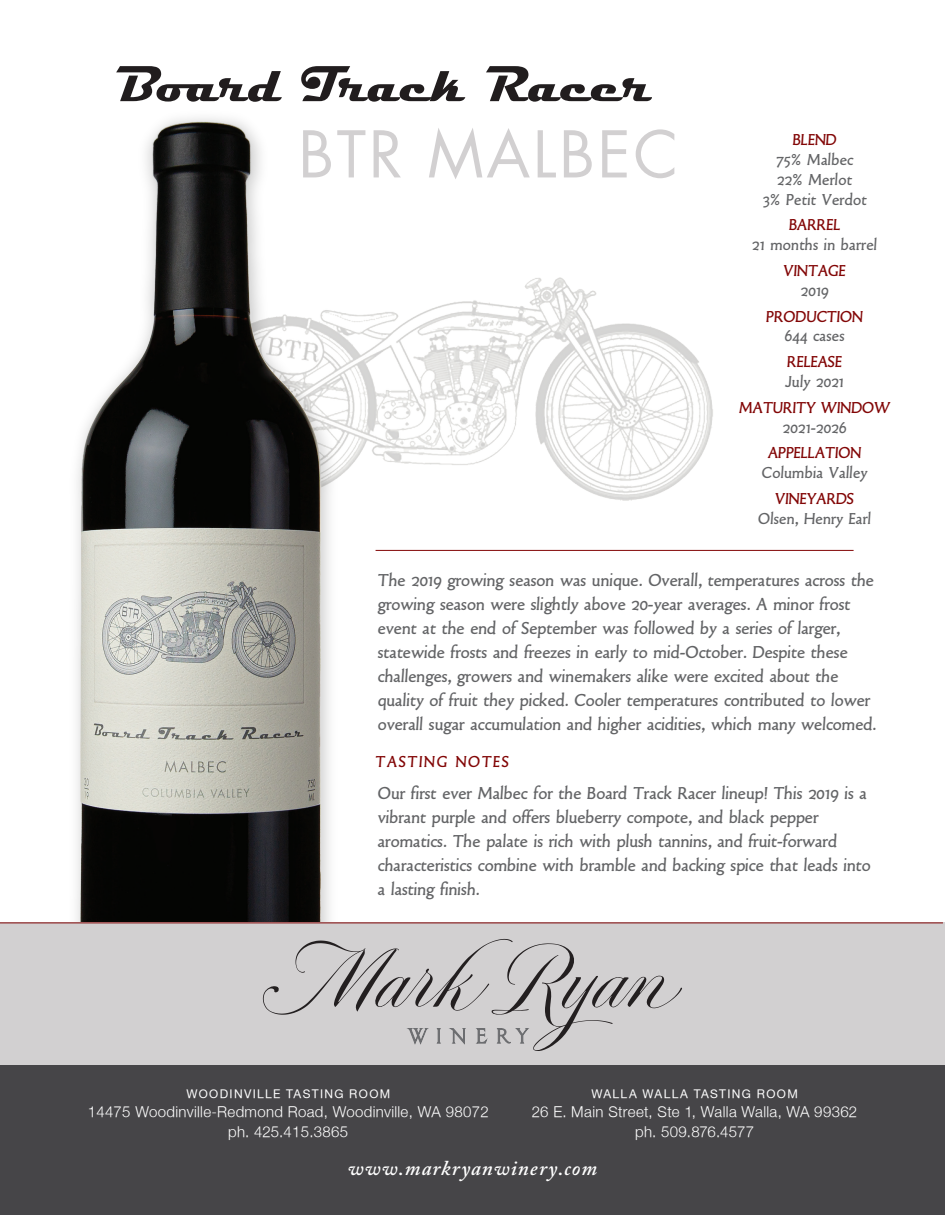
<style>
.page{position:relative;width:945px;height:1215px;background:#fff}
.page>*{position:absolute;margin:0;border:0;box-sizing:border-box;transform-origin:0 0}
.t1{font:62.55px "Futura";letter-spacing:.045em;color:#d2d0d1}
.t2{font:700 51px "Magneto";color:#211d1e}
.t3{font:italic 600 21px "Adobe Caslon Pro";letter-spacing:.05em;color:#fff}
.t4{font:18px/24px "Old Typefaces";color:#636466}
.t5{font:16.5px/19.8px "Old Typefaces";letter-spacing:.01em;color:#636466;text-align:center}
.t6{font:16.5px "Old Typefaces";color:#820606}
.t7{font:16.5px "Old Typefaces";letter-spacing:.095em;color:#820606}
.t8{font:15px/19.5px "Helvetica Neue 45";letter-spacing:.02em;color:#fff;text-align:center}
.t9{font:12px "Helvetica Neue 55";letter-spacing:.11em;color:#fff}
</style>
<div class="page">
<img style="left:565px;top:281px;width:148px;height:219px">
<img style="left:0;top:118px;width:565px;height:805px">
<hr style="left:376px;top:550px;width:478px;height:1px;background:#820606">
<div style="left:0;top:923px;width:945px;height:151px;background:#d2d0d1"></div>
<svg style="left:263px;top:939px;width:419px;height:112px"></svg>
<hr style="left:0;top:923px;width:943px;height:1px;background:#820606">
<div style="left:0;top:1065px;width:945px;height:150px;background:#464548"></div>
<h2 class="t2" style="left:116px;top:55px;width:538px">Board Track Racer</h2>
<h1 class="t1" style="left:298px;top:115px;width:382px">BTR MALBEC</h1>
<p class="t6" style="left:793px;top:131px;width:46px">BLEND</p>
<p class="t5" style="left:763px;top:150px;width:106px">75% Malbec<br>22% Merlot<br>3% Petit Verdot</p>
<p class="t6" style="left:789px;top:216px;width:53px">BARREL</p>
<p class="t5" style="left:752px;top:235px;width:126px">21 months in barrel</p>
<p class="t6" style="left:784px;top:261px;width:64px">VINTAGE</p>
<p class="t5" style="left:801px;top:281px;width:29px">2019</p>
<p class="t6" style="left:766px;top:307px;width:98px">PRODUCTION</p>
<p class="t5" style="left:785px;top:326px;width:61px">644 cases</p>
<p class="t6" style="left:787px;top:353px;width:56px">RELEASE</p>
<p class="t5" style="left:785px;top:372px;width:60px">July 2021</p>
<p class="t6" style="left:739px;top:398px;width:153px">MATURITY WINDOW</p>
<p class="t5" style="left:783px;top:418px;width:65px">2021-2026</p>
<p class="t6" style="left:768px;top:444px;width:95px">APPELLATION</p>
<p class="t5" style="left:762px;top:463px;width:107px">Columbia Valley</p>
<p class="t6" style="left:775px;top:489px;width:80px">VINEYARDS</p>
<p class="t5" style="left:758px;top:509px;width:115px">Olsen, Henry Earl</p>
<p class="t4" style="left:378px;top:568px;width:500px">The 2019 growing season was unique. Overall, temperatures across the growing season were slightly above 20-year averages. A minor frost event at the end of September was followed by a series of larger, statewide frosts and freezes in early to mid-October. Despite these challenges, growers and winemakers alike were excited about the quality of fruit they picked. Cooler temperatures contributed to lower overall sugar accumulation and higher acidities, which many welcomed.</p>
<p class="t7" style="left:376px;top:752px;width:135px">TASTING NOTES</p>
<p class="t4" style="left:378px;top:782px;width:495px">Our first ever Malbec for the Board Track Racer lineup! This 2019 is a vibrant purple and offers blueberry compote, and black pepper aromatics. The palate is rich with plush tannins, and fruit-forward characteristics combine with bramble and backing spice that leads into a lasting finish.</p>
<p class="t9" style="left:186px;top:1086px;width:205px">WOODINVILLE TASTING ROOM</p>
<p class="t8" style="left:228px;top:1121px;width:122px">ph. 425.415.3865</p>
<p class="t8" style="left:88px;top:1102px;width:402px">14475 Woodinville-Redmond Road, Woodinville, WA 98072</p>
<p class="t9" style="left:591px;top:1086px;width:208px">WALLA WALLA TASTING ROOM</p>
<p class="t8" style="left:532px;top:1102px;width:327px">26 E. Main Street, Ste 1, Walla Walla, WA 99362 ph. 509.876.4577</p>
<p class="t3" style="left:348px;top:1156px;width:251px">www.markryanwinery.com</p>
</div>
